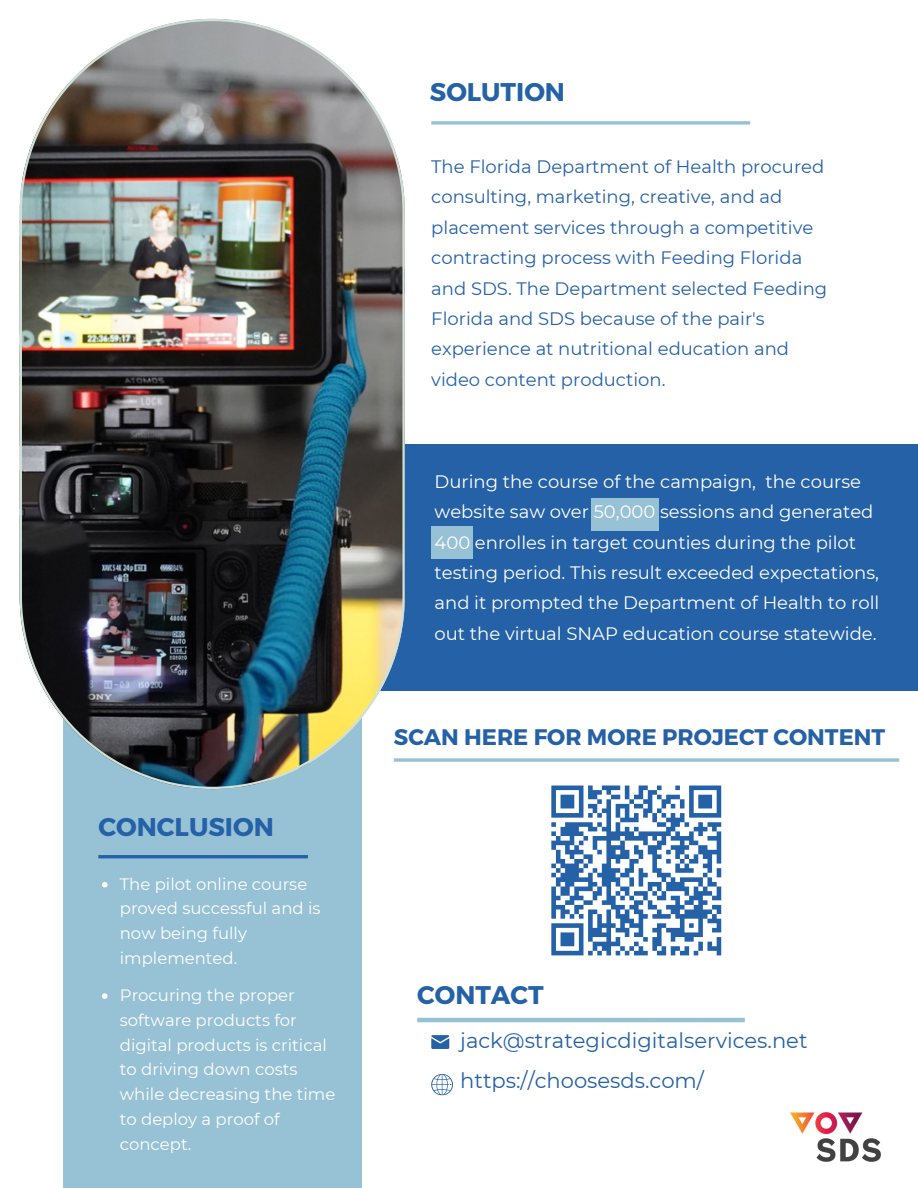
<style>
.page{position:relative;width:918px;height:1188px;background:#fff}
.page>*{position:absolute;margin:0;border:0;box-sizing:border-box;transform-origin:0 0}
.t1{font:700 25.65px "Montserrat";color:#2461a7}
.t2{font:700 25.5px "Montserrat";color:#2461a7}
.t3{font:700 22.5px "Montserrat";color:#2461a7}
.t4{font:21px "Montserrat";color:#2461a7}
.t5{font:18px/30.3px "Montserrat";color:#2461a7}
.t6{font:18px/30.3px "Montserrat";color:#fff}
.t7{font:16.5px/24.8px "Montserrat";color:#fff}
</style>
<div class="page">
<div style="left:250px;top:444px;width:668px;height:247px;background:#2461a7"></div>
<div style="left:63px;top:332px;width:299px;height:856px;background:#97c1d5"></div>
<img style="left:20px;top:19px;width:385px;height:770px">
<svg style="left:431px;top:121px;width:319px;height:4px"></svg>
<hr style="left:417px;top:1018px;width:328px;height:4px;background:#97c1d5">
<hr style="left:98px;top:855px;width:210px;height:3px;background:#2461a7">
<svg style="left:431px;top:1035px;width:18px;height:14px"></svg>
<img style="left:790px;top:1112px;width:91px;height:50px">
<svg style="left:431px;top:1074px;width:22px;height:21px"></svg>
<div style="left:591px;top:498px;width:68px;height:32px;background:#97c1d5"></div>
<div style="left:431px;top:527px;width:42px;height:32px;background:#97c1d5"></div>
<svg style="left:394px;top:758px;width:505px;height:4px;background:#a7cadb"></svg>
<svg style="left:102px;top:882px;width:6px;height:5px"></svg>
<svg style="left:102px;top:993px;width:6px;height:6px"></svg>
<svg style="left:551px;top:785px;width:171px;height:171px"></svg>
<p class="t1" style="left:98px;top:810px;width:177px">CONCLUSION</p>
<p class="t7" style="left:120px;top:871px;width:202px">The pilot online course proved successful and is now being fully implemented.</p>
<p class="t7" style="left:120px;top:983px;width:217px">Procuring the proper software products for digital products is critical to driving down costs while decreasing the time to deploy a proof of concept.</p>
<p class="t2" style="left:430px;top:75px;width:137px">SOLUTION</p>
<p class="t5" style="left:431px;top:151px;width:397px">The Florida Department of Health procured consulting, marketing, creative, and ad placement services through a competitive contracting process with Feeding Florida and SDS. The Department selected Feeding Florida and SDS because of the pair's experience at nutritional education and video content production.</p>
<p class="t6" style="left:435px;top:466px;width:446px">During the course of the campaign, the course website saw over 50,000 sessions and generated 400 enrolles in target counties during the pilot testing period. This result exceeded expectations, and it prompted the Department of Health to roll out the virtual SNAP education course statewide.</p>
<p class="t3" style="left:394px;top:723px;width:493px">SCAN HERE FOR MORE PROJECT CONTENT</p>
<h1 class="t2" style="left:417px;top:978px;width:128px">CONTACT</h1>
<h1 class="t4" style="left:460px;top:1028px;width:349px">jack@strategicdigitalservices.net</h1>
<h3 class="t4" style="left:460px;top:1068px;width:245px">https://choosesds.com/</h3>
</div>
